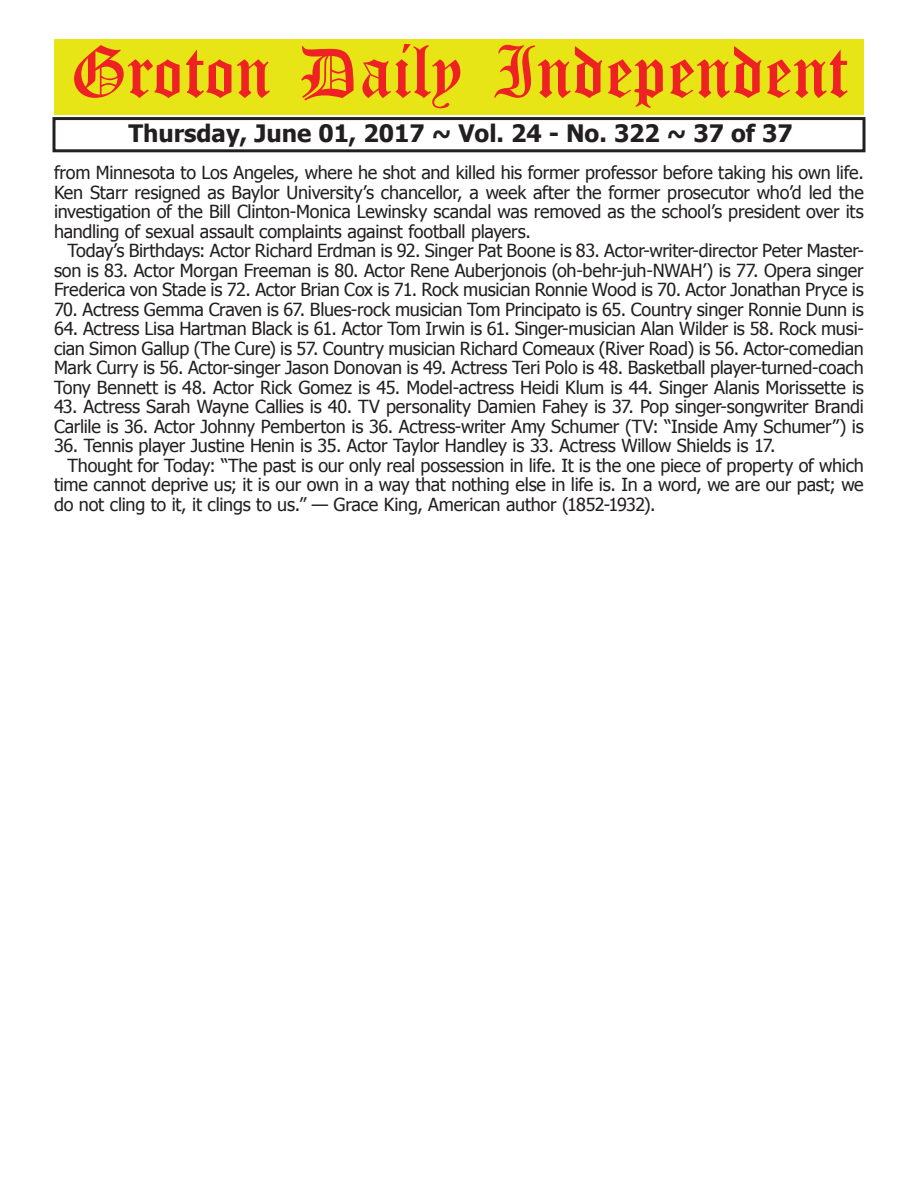
<style>
.page{position:relative;width:918px;height:1188px;background:#fff}
.page>*{position:absolute;margin:0;border:0;box-sizing:border-box;transform-origin:0 0}
.t1{font:54px "Old English Five";color:#ee2123}
.t2{font:700 24px "Tahoma";color:#231f20}
.t3{font:18px/19.5px "Tahoma";letter-spacing:-.01em;color:#231f20;text-align:justify}
</style>
<div class="page">
<div style="left:52px;top:117px;width:814px;height:35px;border:3px solid #231f20"></div>
<div style="left:54px;top:40px;width:810px;height:75px;background:#e7e515"></div>
<h1 class="t1" style="left:70px;top:47px;width:779px">Groton Daily Independent</h1>
<h2 class="t2" style="left:128px;top:116px;width:666px">Thursday, June 01, 2017 ~ Vol. 24 - No. 322 ~ 37 of 37</h2>
<p class="t3" style="left:54px;top:162px;width:811px">from Minnesota to Los Angeles, where he shot and killed his former professor before taking his own life.<br>Ken Starr resigned as Baylor University’s chancellor, a week after the former prosecutor who’d led the investigation of the Bill Clinton-Monica Lewinsky scandal was removed as the school’s president over its handling of sexual assault complaints against football players.</p>
<p class="t3" style="left:54px;top:240px;width:812px;text-indent:14px">Today’s Birthdays: Actor Richard Erdman is 92. Singer Pat Boone is 83. Actor-writer-director Peter Master&shy;son is 83. Actor Morgan Freeman is 80. Actor Rene Auberjonois (oh-behr-juh-NWAH’) is 77. Opera singer Frederica von Stade is 72. Actor Brian Cox is 71. Rock musician Ronnie Wood is 70. Actor Jonathan Pryce is</p>
<p class="t3" style="left:54px;top:299px;width:811px">70. Actress Gemma Craven is 67. Blues-rock musician Tom Principato is 65. Country singer Ronnie Dunn is</p>
<p class="t3" style="left:54px;top:318px;width:812px">64. Actress Lisa Hartman Black is 61. Actor Tom Irwin is 61. Singer-musician Alan Wilder is 58. Rock musi&shy;cian Simon Gallup (The Cure) is 57. Country musician Richard Comeaux (River Road) is 56. Actor-comedian Mark Curry is 56. Actor-singer Jason Donovan is 49. Actress Teri Polo is 48. Basketball player-turned-coach Tony Bennett is 48. Actor Rick Gomez is 45. Model-actress Heidi Klum is 44. Singer Alanis Morissette is</p>
<p class="t3" style="left:54px;top:396px;width:811px">43. Actress Sarah Wayne Callies is 40. TV personality Damien Fahey is 37. Pop singer-songwriter Brandi<br>Carlile is 36. Actor Johnny Pemberton is 36. Actress-writer Amy Schumer (TV: “Inside Amy Schumer”) is</p>
<p class="t3" style="left:54px;top:435px;width:723px">36. Tennis player Justine Henin is 35. Actor Taylor Handley is 33. Actress Willow Shields is 17.</p>
<p class="t3" style="left:68px;top:455px;width:798px">Thought for Today: “The past is our only real possession in life. It is the one piece of property of which</p>
<p class="t3" style="left:54px;top:474px;width:811px">time cannot deprive us; it is our own in a way that nothing else in life is. In a word, we are our past; we</p>
<p class="t3" style="left:54px;top:494px;width:603px">do not cling to it, it clings to us.” — Grace King, American author (1852-1932).</p>
</div>
